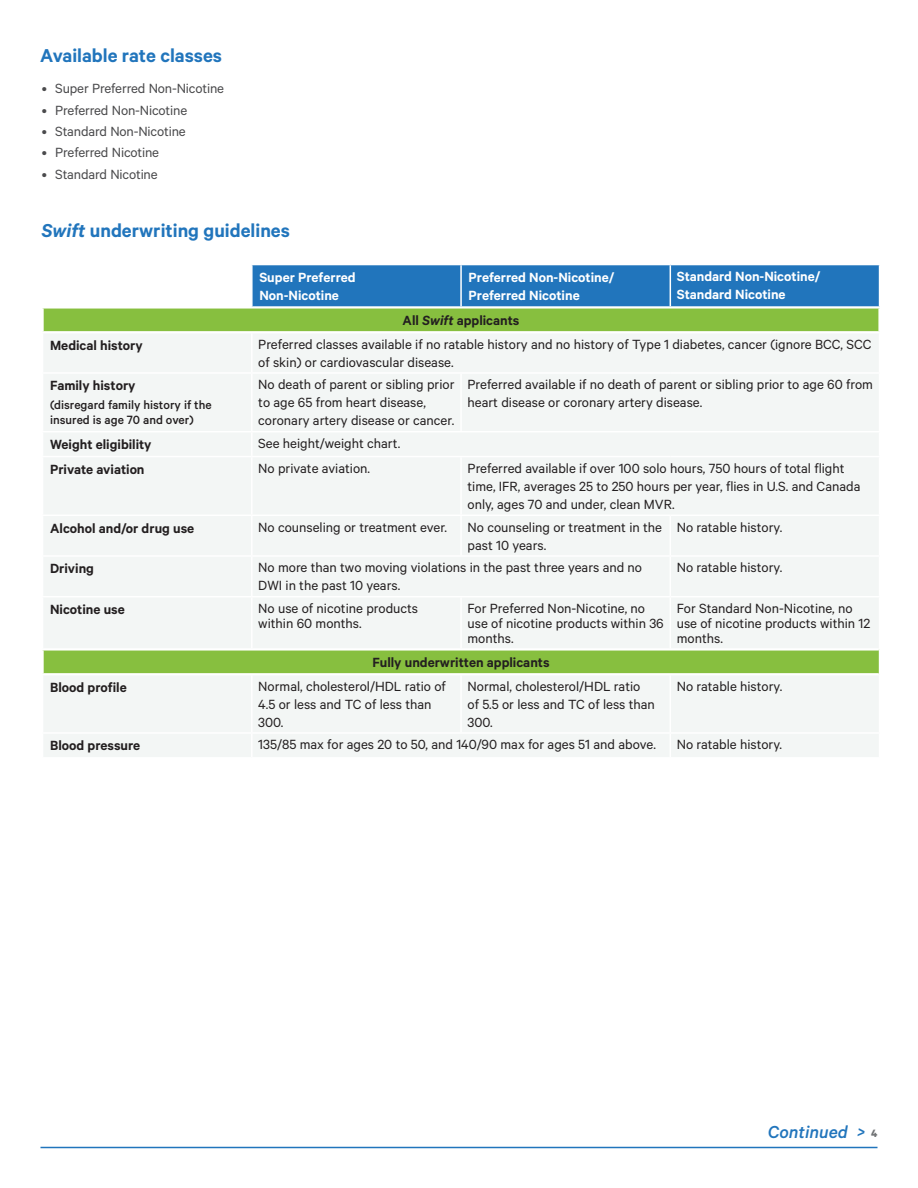
<style>
.page{position:relative;width:918px;height:1188px;background:#fff}
.page>*{position:absolute;margin:0;border:0;box-sizing:border-box;transform-origin:0 0}
.t1{font:600 21px "Calibre";color:#2175bc}
.t2{font:italic 500 19.5px "Calibre";color:#2175bc}
.t3{font:15px/18px "Calibre";color:#231f20}
.t4{font:600 15px "Calibre";color:#231f20}
.t5{font:15px "Calibre";letter-spacing:-.01em;color:#4a4a4c}
.t6{font:600 15px/18px "Calibre";color:#fff}
.t7{font:500 13.5px/15px "Calibre";color:#231f20}
.t8{font:700 12px "Calibre";color:#717375}
.s1{font-style:italic}
</style>
<div class="page">
<hr style="left:40px;top:1147px;width:838px;height:1px;background:#2175bc">
<div style="left:253px;top:265px;width:626px;height:41px;background:#2175bc"></div>
<div style="left:44px;top:309px;width:835px;height:364px;background:#87bf3f"></div>
<div style="left:44px;top:333px;width:835px;height:315px;background:#f3f6f5"></div>
<div style="left:44px;top:676px;width:834px;height:81px;background:#f3f6f5"></div>
<hr style="left:460px;top:265px;width:2px;height:41px;background:#fff">
<hr style="left:670px;top:265px;width:1px;height:41px;background:#fff">
<hr style="left:252px;top:372px;width:418px;height:2px;background:#fff">
<hr style="left:460px;top:374px;width:2px;height:57px;background:#fff">
<hr style="left:670px;top:372px;width:210px;height:2px;background:#fff">
<hr style="left:252px;top:431px;width:628px;height:1px;background:#fff">
<hr style="left:252px;top:456px;width:418px;height:1px;background:#fff">
<hr style="left:460px;top:457px;width:2px;height:58px;background:#fff">
<hr style="left:670px;top:456px;width:210px;height:1px;background:#fff">
<hr style="left:252px;top:515px;width:418px;height:1px;background:#fff">
<hr style="left:460px;top:516px;width:2px;height:39px;background:#fff">
<hr style="left:670px;top:515px;width:210px;height:1px;background:#fff">
<hr style="left:670px;top:516px;width:1px;height:39px;background:#fff">
<hr style="left:252px;top:555px;width:628px;height:2px;background:#fff">
<hr style="left:670px;top:557px;width:1px;height:39px;background:#fff">
<hr style="left:252px;top:596px;width:418px;height:1px;background:#fff">
<hr style="left:460px;top:597px;width:2px;height:51px;background:#fff">
<hr style="left:670px;top:596px;width:210px;height:1px;background:#fff">
<hr style="left:670px;top:597px;width:1px;height:51px;background:#fff">
<hr style="left:460px;top:675px;width:2px;height:57px;background:#fff">
<hr style="left:670px;top:675px;width:1px;height:57px;background:#fff">
<hr style="left:252px;top:732px;width:628px;height:2px;background:#fff">
<svg style="left:670px;top:734px;width:1px;height:23px"></svg>
<hr style="left:251px;top:333px;width:2px;height:39px;background:#fff">
<hr style="left:251px;top:374px;width:2px;height:57px;background:#fff">
<hr style="left:251px;top:432px;width:2px;height:24px;background:#fff">
<hr style="left:42px;top:372px;width:210px;height:2px;background:#fff">
<hr style="left:42px;top:431px;width:210px;height:1px;background:#fff">
<hr style="left:42px;top:456px;width:210px;height:1px;background:#fff">
<hr style="left:251px;top:457px;width:2px;height:58px;background:#fff">
<hr style="left:251px;top:516px;width:2px;height:39px;background:#fff">
<hr style="left:251px;top:557px;width:2px;height:39px;background:#fff">
<hr style="left:251px;top:597px;width:2px;height:51px;background:#fff">
<hr style="left:251px;top:675px;width:2px;height:57px;background:#fff">
<hr style="left:251px;top:734px;width:2px;height:23px;background:#fff">
<hr style="left:42px;top:515px;width:210px;height:1px;background:#fff">
<hr style="left:42px;top:555px;width:210px;height:2px;background:#fff">
<hr style="left:42px;top:596px;width:210px;height:1px;background:#fff">
<hr style="left:42px;top:732px;width:210px;height:2px;background:#fff">
<hr style="left:878px;top:309px;width:3px;height:22px;background:#fff">
<hr style="left:41px;top:331px;width:840px;height:2px;background:#fff">
<hr style="left:41px;top:648px;width:838px;height:3px;background:#fff">
<h1 class="t1" style="left:40px;top:48px;width:183px">Available rate classes</h1>
<p class="t5" style="left:42px;top:83px;width:184px">• Super Preferred Non-Nicotine</p>
<p class="t5" style="left:42px;top:105px;width:147px">• Preferred Non-Nicotine</p>
<p class="t5" style="left:42px;top:126px;width:145px">• Standard Non-Nicotine</p>
<p class="t5" style="left:42px;top:148px;width:119px">• Preferred Nicotine</p>
<p class="t5" style="left:42px;top:169px;width:117px">• Standard Nicotine</p>
<h1 class="t1" style="left:41px;top:223px;width:250px"><span class="s1">Swift</span> underwriting guidelines</h1>
<p class="t6" style="left:259px;top:269px;width:98px">Super Preferred<br>Non-Nicotine</p>
<p class="t6" style="left:469px;top:269px;width:147px">Preferred Non-Nicotine/<br>Preferred Nicotine</p>
<p class="t6" style="left:677px;top:268px;width:145px">Standard Non-Nicotine/<br>Standard Nicotine</p>
<p class="t4" style="left:403px;top:315px;width:118px">All <span class="s1">Swift</span> applicants</p>
<p class="t4" style="left:50px;top:340px;width:94px">Medical history</p>
<p class="t3" style="left:258px;top:336px;width:615px">Preferred classes available if no ratable history and no history of Type 1 diabetes, cancer (ignore BCC, SCC of skin) or cardiovascular disease.</p>
<p class="t4" style="left:50px;top:380px;width:87px">Family history</p>
<p class="t7" style="left:50px;top:398px;width:163px">(disregard family history if the insured is age 70 and over)</p>
<p class="t3" style="left:258px;top:377px;width:198px">No death of parent or sibling prior to age 65 from heart disease, coronary artery disease or cancer.</p>
<p class="t3" style="left:468px;top:377px;width:407px">Preferred available if no death of parent or sibling prior to age 60 from heart disease or coronary artery disease.</p>
<p class="t4" style="left:50px;top:439px;width:103px">Weight eligibility</p>
<p class="t3" style="left:258px;top:435px;width:143px">See height/weight chart.</p>
<p class="t4" style="left:50px;top:464px;width:96px">Private aviation</p>
<p class="t3" style="left:258px;top:460px;width:113px">No private aviation.</p>
<p class="t3" style="left:468px;top:460px;width:395px">Preferred available if over 100 solo hours, 750 hours of total flight time, IFR, averages 25 to 250 hours per year, flies in U.S. and Canada only, ages 70 and under, clean MVR.</p>
<p class="t4" style="left:50px;top:523px;width:146px">Alcohol and/or drug use</p>
<p class="t3" style="left:258px;top:519px;width:190px">No counseling or treatment ever.</p>
<p class="t3" style="left:468px;top:519px;width:196px">No counseling or treatment in the past 10 years.</p>
<p class="t3" style="left:677px;top:519px;width:107px">No ratable history.</p>
<p class="t4" style="left:50px;top:563px;width:45px">Driving</p>
<p class="t3" style="left:258px;top:560px;width:385px">No more than two moving violations in the past three years and no<br>DWI in the past 10 years.</p>
<p class="t3" style="left:677px;top:560px;width:107px">No ratable history.</p>
<p class="t4" style="left:50px;top:604px;width:76px">Nicotine use</p>
<p class="t3" style="left:258px;top:602px;width:161px;line-height:15px">No use of nicotine products within 60 months.</p>
<p class="t3" style="left:468px;top:602px;width:198px;line-height:15px">For Preferred Non-Nicotine, no use of nicotine products within 36 months.</p>
<p class="t3" style="left:677px;top:602px;width:195px;line-height:15px">For Standard Non-Nicotine, no use of nicotine products within 12 months.</p>
<p class="t4" style="left:372px;top:657px;width:179px">Fully underwritten applicants</p>
<p class="t4" style="left:50px;top:682px;width:78px">Blood profile</p>
<p class="t3" style="left:258px;top:678px;width:189px">Normal, cholesterol/HDL ratio of<br>4.5 or less and TC of less than<br>300.</p>
<p class="t3" style="left:468px;top:678px;width:189px">Normal, cholesterol/HDL ratio of 5.5 or less and TC of less than<br>300.</p>
<p class="t3" style="left:677px;top:678px;width:107px">No ratable history.</p>
<p class="t4" style="left:50px;top:740px;width:92px">Blood pressure</p>
<p class="t3" style="left:258px;top:737px;width:399px">135/85 max for ages 20 to 50, and 140/90 max for ages 51 and above.</p>
<p class="t3" style="left:677px;top:737px;width:107px">No ratable history.</p>
<h2 class="t2" style="left:768px;top:1120px;width:99px">Continued &gt;</h2>
<p class="t8" style="left:871px;top:1126px;width:8px">4</p>
</div>
